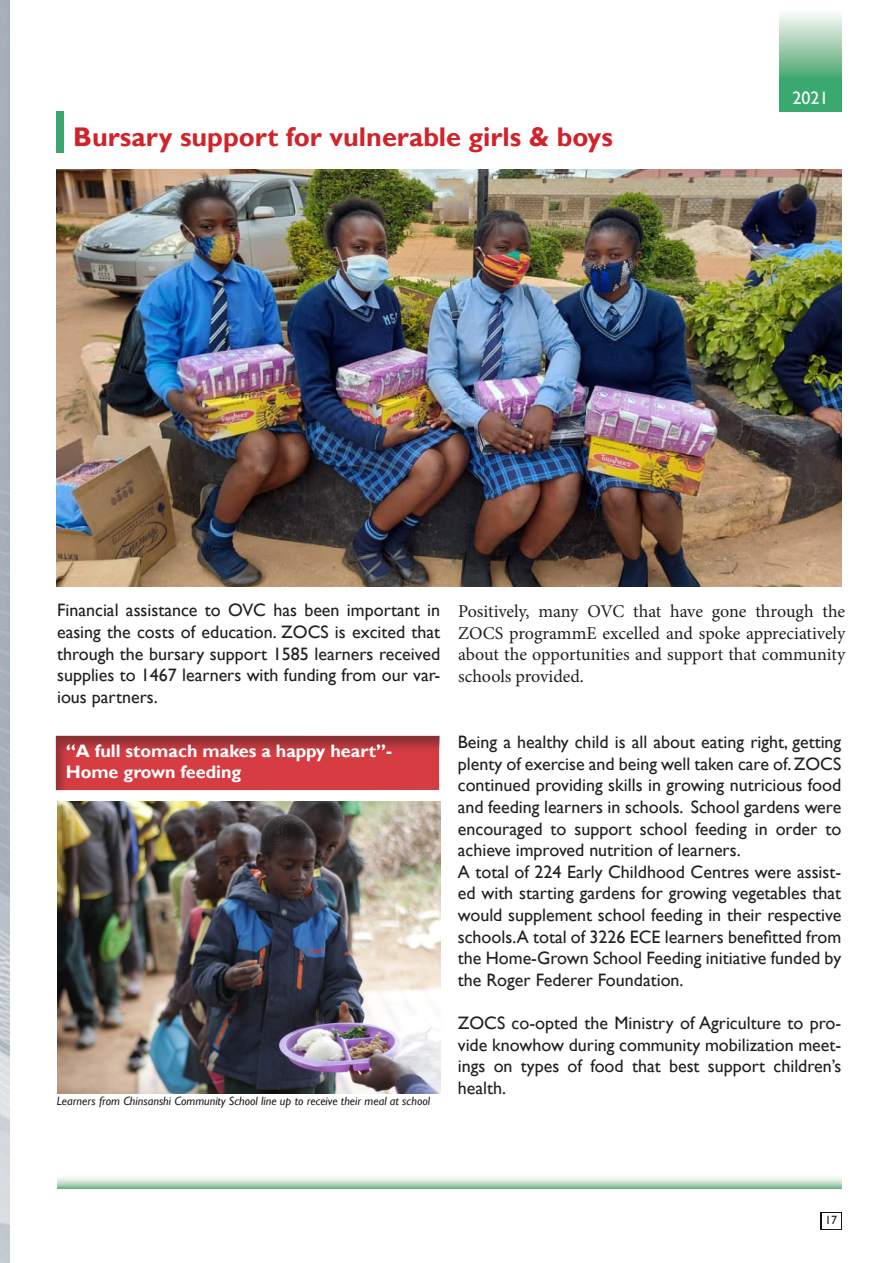
<style>
.page{position:relative;width:893px;height:1263px;background:#fff}
.page>*{position:absolute;margin:0;border:0;box-sizing:border-box;transform-origin:0 0}
.t1{font:700 27px "Gill Sans";color:#d1232a}
.t2{font:18px/21.6px "Gill Sans";color:#231f20;text-align:justify}
.t3{font:18px/21.6px "Minion Pro";color:#231f20;text-align:justify}
.t4{font:700 18px "Gill Sans";color:#fff}
.t5{font:18px "Gill Sans";color:#fff}
.t6{font:italic 12px "Gill Sans";color:#231f20}
.t7{font:12px "Gill Sans";color:#231f20}
</style>
<div class="page">
<img style="left:0;top:0;width:9px;height:1263px">
<div style="left:54px;top:734px;width:386px;height:57px;background:#231f20;opacity:.5"></div>
<svg style="left:57px;top:1177px;width:784px;height:12px;background:#badac4"></svg>
<svg style="left:779px;top:14px;width:62px;height:97px;background:#7dc29a"></svg>
<div style="left:57px;top:111px;width:7px;height:41px;background:#3ba76f"></div>
<img style="left:57px;top:170px;width:785px;height:417px">
<img style="left:58px;top:801px;width:382px;height:293px">
<div style="left:820px;top:1209px;width:24px;height:21px;background:#231f20;opacity:.5"></div>
<div style="left:822px;top:1213px;width:18px;height:15px;background:#fff"></div>
<p class="t1" style="left:73px;top:121px;width:541px">Bursary support for vulnerable girls &amp; boys</p>
<p class="t5" style="left:792px;top:87px;width:37px">2021</p>
<p class="t2" style="left:57px;top:600px;width:385px">Financial assistance to OVC has been important in easing the costs of education. ZOCS is excited that through the bursary support 1585 learners received supplies to 1467 learners with funding from our var&shy;ious partners.</p>
<p class="t3" style="left:458px;top:600px;width:389px">Positively, many OVC that have gone through the ZOCS programmE excelled and spoke appreciatively about the opportunities and support that community schools provided.</p>
<p class="t2" style="left:458px;top:732px;width:385px">Being a healthy child is all about eating right, getting plenty of exercise and being well taken care of. ZOCS continued providing skills in growing nutricious food and feeding learners in schools. School gardens were encouraged to support school feeding in order to achieve improved nutrition of learners.</p>
<p class="t2" style="left:458px;top:861px;width:385px">A total of 224 Early Childhood Centres were assist&shy;ed with starting gardens for growing vegetables that would supplement school feeding in their respective schools.A total of 3226 ECE learners benefitted from the Home-Grown School Feeding initiative funded by the Roger Federer Foundation.</p>
<p class="t2" style="left:458px;top:1012px;width:385px">ZOCS co-opted the Ministry of Agriculture to pro&shy;vide knowhow during community mobilization meet&shy;ings on types of food that best support children’s health.</p>
<p class="t4" style="left:66px;top:740px;width:328px">“A full stomach makes a happy heart”-</p>
<p class="t4" style="left:66px;top:761px;width:177px">Home grown feeding</p>
<p class="t6" style="left:57px;top:1094px;width:375px">Learners from Chinsanshi Community School line up to receive their meal at school</p>
<p class="t7" style="left:825px;top:1213px;width:13px">17</p>
<p class="t7" style="left:827px;top:1213px;width:7px">4</p>
</div>
